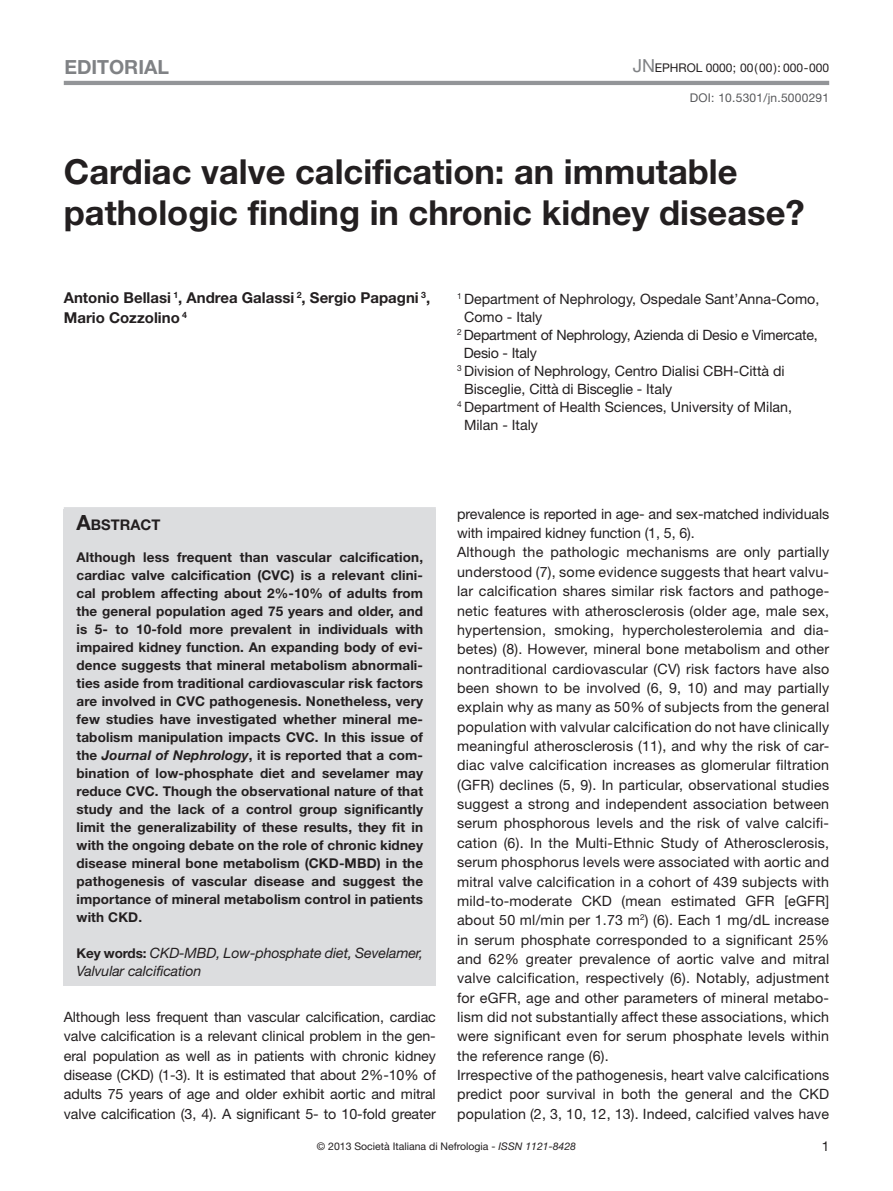
<style>
.page{position:relative;width:893px;height:1191px;background:#fff}
.page>*{position:absolute;margin:0;border:0;box-sizing:border-box;transform-origin:0 0}
.t1{font:700 34.5px/40.5px "Helvetica Neue";color:#231f20}
.t2{font:700 19.5px "Helvetica Neue";color:#808285}
.t3{font:700 15px/19.5px "Helvetica Neue";color:#231f20}
.t4{font:700 14.7px "Helvetica Neue";color:#231f20}
.t5{font:14.25px/19.4px "Helvetica Neue";letter-spacing:.015em;color:#231f20}
.t6{font:14.25px "Helvetica Neue";letter-spacing:-.015em;color:#231f20}
.t7{font:italic 14.25px/18px "Helvetica Neue";letter-spacing:-.01em;color:#231f20}
.t8{font:700 13.5px/18px "Helvetica Neue";letter-spacing:.01em;color:#231f20;text-align:justify}
.t9{font:13.5px "Helvetica Neue";color:#231f20}
.t10{font:12px "Helvetica Neue";color:#231f20}
.t11{font:12px "Helvetica Neue";letter-spacing:.02em;color:#57585a}
.t12{font:10.5px "Helvetica Neue";color:#231f20}
.s1{font-size:18px;color:#808285}
.s2{font-size:21px}
.s3{font-style:italic}
.s4{font-weight:700;font-style:normal;font-size:13.5px}
</style>
<div class="page">
<hr style="left:64px;top:81px;width:765px;height:4px;background:#939598">
<div style="left:64px;top:509px;width:372px;height:477px;background:#dcdddf"></div>
<div style="left:64px;top:507px;width:372px;height:30px;background:#dcdddf"></div>
<h2 class="t2" style="left:64px;top:55px;width:106px">Editorial</h2>
<p class="t10" style="left:633px;top:61px;width:198px"><span class="s1">JN</span>EPHROL 0000; 00(00): 000-000</p>
<p class="t11" style="left:690px;top:91px;width:141px">DOI: 10.5301/jn.5000291</p>
<h1 class="t1" style="left:64px;top:151px;width:742px">Cardiac valve calcification: an immutable pathologic finding in chronic kidney disease?</h1>
<p class="t3" style="left:64px;top:288px;width:368px">Antonio Bellasi <sup>1</sup>, Andrea Galassi <sup>2</sup>, Sergio Papagni <sup>3</sup>,<br>Mario Cozzolino <sup>4</sup></p>
<p class="t5" style="left:457px;top:289px;width:364px"><sup>1</sup> Department of Nephrology, Ospedale Sant’Anna-Como,</p>
<p class="t5" style="left:464px;top:307px;width:80px">Como - Italy</p>
<p class="t6" style="left:457px;top:326px;width:362px"><sup>2</sup> Department of Nephrology, Azienda di Desio e Vimercate,</p>
<p class="t6" style="left:464px;top:344px;width:75px">Desio - Italy</p>
<p class="t5" style="left:457px;top:361px;width:329px"><sup>3</sup> Division of Nephrology, Centro Dialisi CBH-Città di</p>
<p class="t6" style="left:464px;top:380px;width:210px">Bisceglie, Città di Bisceglie - Italy</p>
<p class="t5" style="left:457px;top:397px;width:336px"><sup>4</sup> Department of Health Sciences, University of Milan,</p>
<p class="t5" style="left:464px;top:415px;width:75px">Milan - Italy</p>
<p class="t4" style="left:77px;top:516px;width:85px"><span class="s2">A</span>BSTRACT</p>
<p class="t8" style="left:77px;top:547px;width:348px">Although less frequent than vascular calcification, cardiac valve calcification (CVC) is a relevant clini&shy;cal problem affecting about 2%-10% of adults from the general population aged 75 years and older, and is 5- to 10-fold more prevalent in individuals with impaired kidney function. An expanding body of evi&shy;dence suggests that mineral metabolism abnormali&shy;ties aside from traditional cardiovascular risk factors are involved in CVC pathogenesis. Nonetheless, very few studies have investigated whether mineral me&shy;tabolism manipulation impacts CVC. In this issue of the <span class="s3">Journal of Nephrology</span>, it is reported that a com&shy;bination of low-phosphate diet and sevelamer may reduce CVC. Though the observational nature of that study and the lack of a control group significantly limit the generalizability of these results, they fit in with the ongoing debate on the role of chronic kidney disease mineral bone metabolism (CKD-MBD) in the pathogenesis of vascular disease and suggest the importance of mineral metabolism control in patients with CKD.</p>
<p class="t7" style="left:77px;top:943px;width:348px"><span class="s4">Key words:</span> CKD-MBD, Low-phosphate diet, Sevelamer,<br>Valvular calcification</p>
<p class="t5" style="left:64px;top:1007px;width:374px;text-align:justify">Although less frequent than vascular calcification, cardiac valve calcification is a relevant clinical problem in the gen&shy;eral population as well as in patients with chronic kidney disease (CKD) (1-3). It is estimated that about 2%-10% of adults 75 years of age and older exhibit aortic and mitral valve calcification (3, 4). A significant 5- to 10-fold greater</p>
<p class="t5" style="left:457px;top:504px;width:374px">prevalence is reported in age- and sex-matched individuals with impaired kidney function (1, 5, 6).<br>Although the pathologic mechanisms are only partially understood (7), some evidence suggests that heart valvu&shy;lar calcification shares similar risk factors and pathoge&shy;netic features with atherosclerosis (older age, male sex, hypertension, smoking, hypercholesterolemia and dia&shy;betes) (8). However, mineral bone metabolism and other nontraditional cardiovascular (CV) risk factors have also been shown to be involved (6, 9, 10) and may partially explain why as many as 50% of subjects from the general population with valvular calcification do not have clinically meaningful atherosclerosis (11), and why the risk of car&shy;diac valve calcification increases as glomerular filtration (GFR) declines (5, 9). In particular, observational studies suggest a strong and independent association between serum phosphorous levels and the risk of valve calcifi&shy;cation (6). In the Multi-Ethnic Study of Atherosclerosis, serum phosphorus levels were associated with aortic and mitral valve calcification in a cohort of 439 subjects with mild-to-moderate CKD (mean estimated GFR [eGFR] about 50 ml/min per 1.73 m<sup>2</sup>) (6). Each 1 mg/dL increase in serum phosphate corresponded to a significant 25% and 62% greater prevalence of aortic valve and mitral valve calcification, respectively (6). Notably, adjustment for eGFR, age and other parameters of mineral metabo&shy;lism did not substantially affect these associations, which were significant even for serum phosphate levels within the reference range (6).<br>Irrespective of the pathogenesis, heart valve calcifications predict poor survival in both the general and the CKD population (2, 3, 10, 12, 13). Indeed, calcified valves have</p>
<p class="t12" style="left:317px;top:1139px;width:261px">© 2013 Società Italiana di Nefrologia - <span class="s3">ISSN 1121-8428</span></p>
<p class="t9" style="left:822px;top:1137px;width:9px">1</p>
</div>
